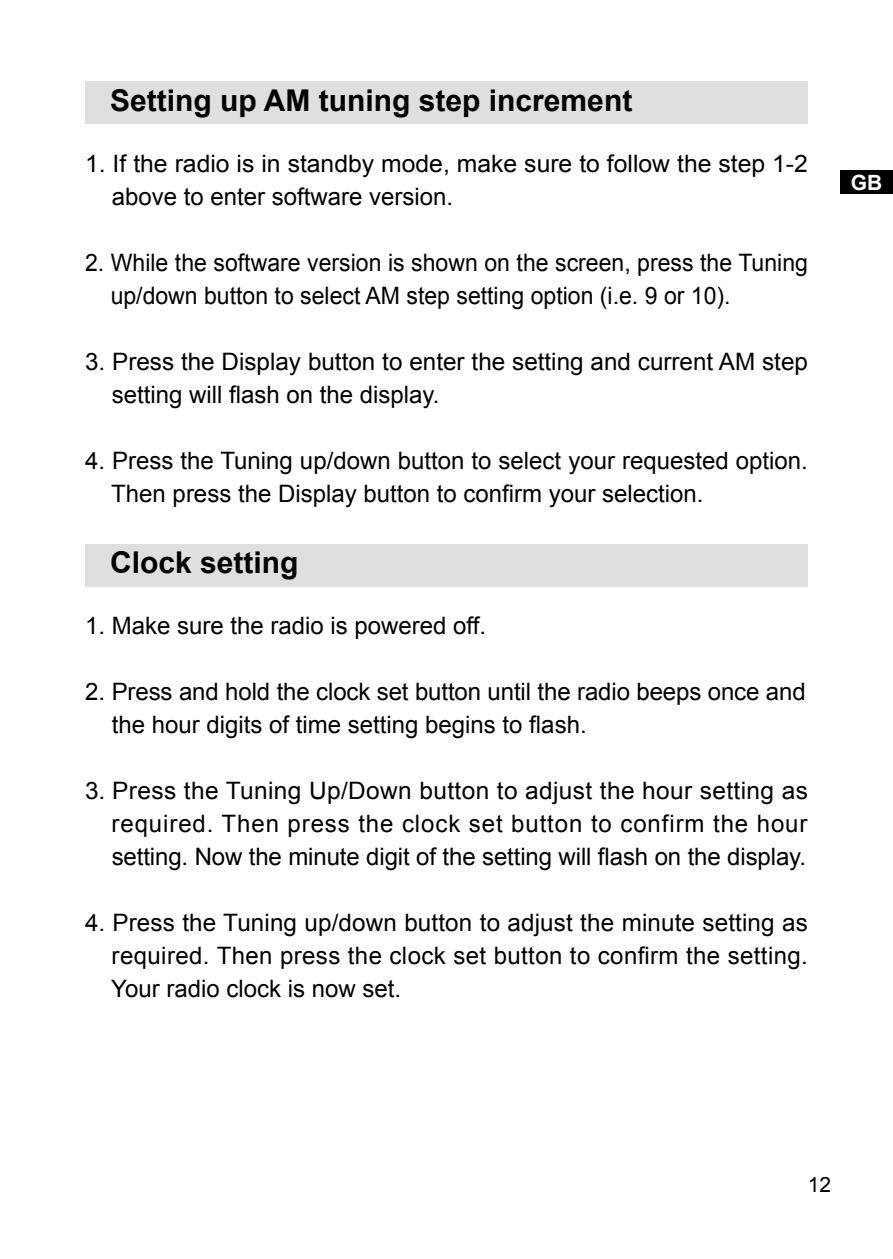
<style>
.page{position:relative;width:893px;height:1259px;background:#fff}
.page>*{position:absolute;margin:0;border:0;box-sizing:border-box;transform-origin:0 0}
.t1{font:700 30px "Arial";color:#000}
.t2{font:24px/33px "Arial";color:#000}
.t3{font:24px/33px "Arial";color:#000;scale:.96 1}
.t4{font:21px "Arial";color:#000}
.t5{font:700 21px "Arial";color:#fff}
</style>
<div class="page">
<div style="left:840px;top:170px;width:53px;height:24px;background:#000"></div>
<div style="left:85px;top:544px;width:723px;height:43px;background:#dfdfde"></div>
<div style="left:85px;top:81px;width:723px;height:42px;background:#dfdfde"></div>
<p class="t1" style="left:110px;top:80px;width:524px">Setting up AM tuning step increment</p>
<p class="t2" style="left:112px;top:147px;width:698px;text-indent:-27px">1 . If the radio is in standby mode, make sure to follow the step 1 -2 above to enter software version.</p>
<p class="t3" style="left:111px;top:246px;width:728px;text-indent:-26px">2. While the software version is shown on the screen, press the Tuning up/down button to select AM step setting option (i.e. 9 or 1 0).</p>
<p class="t2" style="left:112px;top:345px;width:698px;text-indent:-27px">3. Press the Display button to enter the setting and current AM step setting will flash on the display.</p>
<p class="t2" style="left:111px;top:444px;width:698px;text-indent:-26px">4. Press the Tuning up/down button to select your requested option.<br>Then press the Display button to confirm your selection.</p>
<p class="t1" style="left:110px;top:542px;width:190px">Clock setting</p>
<p class="t2" style="left:85px;top:609px;width:403px">1 . Make sure the radio is powered off.</p>
<p class="t2" style="left:112px;top:675px;width:695px;text-indent:-27px">2. Press and hold the clock set button until the radio beeps once and the hour digits of time setting begins to flash.</p>
<p class="t2" style="left:112px;top:774px;width:698px;text-align:justify;text-indent:-26px">3. Press the Tuning Up/Down button to adjust the hour setting as required. Then press the clock set button to confirm the hour setting. Now the minute digit of the setting will flash on the display.</p>
<p class="t2" style="left:111px;top:906px;width:698px;text-align:justify;text-indent:-26px">4. Press the Tuning up/down button to adjust the minute setting as required. Then press the clock set button to confirm the setting.<br>Your radio clock is now set.</p>
<p class="t5" style="left:851px;top:168px;width:33px">GB</p>
<p class="t4" style="left:808px;top:1170px;width:25px">1 2</p>
</div>
